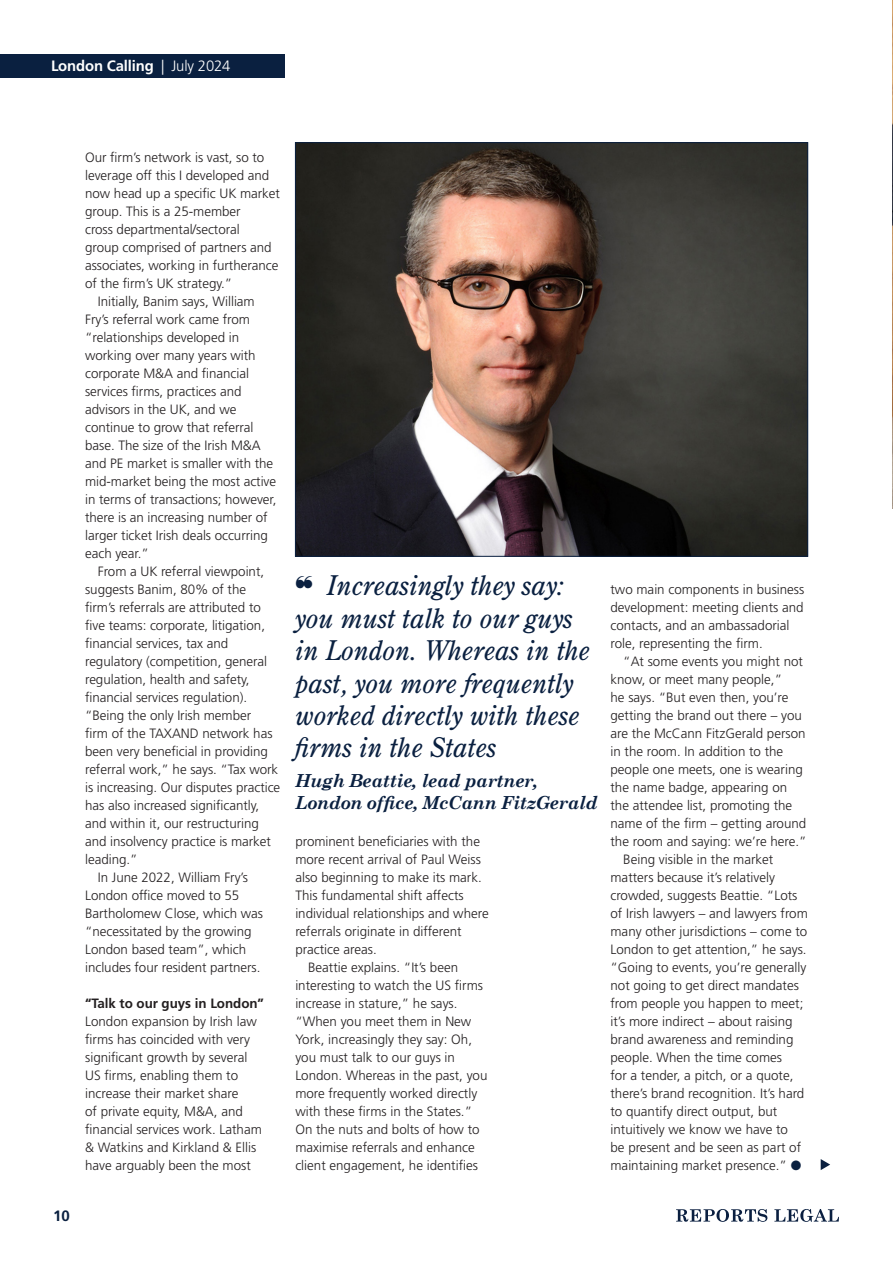
<style>
.page{position:relative;width:893px;height:1263px;background:#fff}
.page>*{position:absolute;margin:0;border:0;box-sizing:border-box;transform-origin:0 0}
.Pullquote{font:italic 27px/32.4px "Century Old Style Std";color:#0a2040}
.Pullquote-2{font:italic 700 18px/21.6px "Century Schoolbook";letter-spacing:-.02em;color:#0a2040}
.t1{font:700 15px "Frutiger LT Std";letter-spacing:-.01em;color:#fff}
.t2{font:700 15px "Frutiger LT Std";color:#0a2040}
.Par_no_indent{font:300 13.5px/18px "Frutiger LT Std";color:#231f20}
.Crosshead{font:700 13.5px "Frutiger LT Std";letter-spacing:-.005em;color:#231f20}
.s1{font-weight:300}
.s2{color:#0a2040}
</style>
<div class="page">
<div style="left:0;top:54px;width:285px;height:23px;background:#0a2040"></div>
<svg style="left:676px;top:1209px;width:91px;height:13px"></svg>
<svg style="left:774px;top:1209px;width:65px;height:13px"></svg>
<svg style="left:821px;top:1159px;width:9px;height:11px"></svg>
<img style="left:297px;top:144px;width:509px;height:410px">
<img style="left:892px;top:0;width:1px;height:508px">
<p class="t1" style="left:51px;top:57px;width:181px">London Calling <span class="s1">| July 2024</span></p>
<p class="t2" style="left:53px;top:1207px;width:18px">10</p>
<p class="Par_no_indent" style="left:85px;top:149px;width:196px">Our firm’s network is vast, so to leverage off this I developed and now head up a specific UK market group. This is a 25-member<br>cross departmental/sectoral<br>group comprised of partners and associates, working in furtherance of the firm’s UK strategy.”</p>
<p class="Par_no_indent" style="left:85px;top:293px;width:193px;text-indent:13px">Initially, Banim says, William<br>Fry’s referral work came from “relationships developed in working over many years with corporate M&amp;A and financial services firms, practices and advisors in the UK, and we continue to grow that referral base. The size of the Irish M&amp;A and PE market is smaller with the mid-market being the most active in terms of transactions; however, there is an increasing number of larger ticket Irish deals occurring each year.”</p>
<p class="Par_no_indent" style="left:85px;top:563px;width:197px;text-indent:13px">From a UK referral viewpoint, suggests Banim, 80% of the<br>firm’s referrals are attributed to five teams: corporate, litigation, financial services, tax and regulatory (competition, general regulation, health and safety, financial services regulation). “Being the only Irish member<br>firm of the TAXAND network has been very beneficial in providing referral work,” he says. “Tax work is increasing. Our disputes practice has also increased significantly, and within it, our restructuring and insolvency practice is market leading.”</p>
<p class="Par_no_indent" style="left:85px;top:869px;width:179px;text-indent:13px">In June 2022, William Fry’s<br>London office moved to 55<br>Bartholomew Close, which was “necessitated by the growing<br>London based team”, which includes four resident partners.</p>
<p class="Crosshead" style="left:85px;top:995px;width:180px">“Talk to our guys in London”</p>
<p class="Par_no_indent" style="left:85px;top:1013px;width:178px">London expansion by Irish law firms has coincided with very significant growth by several<br>US firms, enabling them to increase their market share<br>of private equity, M&amp;A, and financial services work. Latham &amp; Watkins and Kirkland &amp; Ellis have arguably been the most</p>
<p class="Pullquote" style="left:295px;top:569px;width:296px">❝ Increasingly they say: you must talk to our guys in London. Whereas in the past, you more frequently worked directly with these firms in the States</p>
<p class="Pullquote-2" style="left:295px;top:770px;width:304px">Hugh Beattie, lead partner,<br>London office, McCann FitzGerald</p>
<p class="Par_no_indent" style="left:295px;top:833px;width:195px">prominent beneficiaries with the more recent arrival of Paul Weiss also beginning to make its mark.<br>This fundamental shift affects individual relationships and where referrals originate in different practice areas.</p>
<p class="Par_no_indent" style="left:295px;top:959px;width:194px;text-indent:13px">Beattie explains. “It’s been interesting to watch the US firms increase in stature,” he says. “When you meet them in New<br>York, increasingly they say: Oh, you must talk to our guys in<br>London. Whereas in the past, you more frequently worked directly with these firms in the States.”<br>On the nuts and bolts of how to maximise referrals and enhance client engagement, he identifies</p>
<p class="Par_no_indent" style="left:610px;top:581px;width:195px">two main components in business development: meeting clients and contacts, and an ambassadorial role, representing the firm.</p>
<p class="Par_no_indent" style="left:610px;top:653px;width:198px;text-indent:13px">“At some events you might not know, or meet many people,”<br>he says. “But even then, you’re getting the brand out there – you are the McCann FitzGerald person in the room. In addition to the people one meets, one is wearing the name badge, appearing on the attendee list, promoting the name of the firm – getting around the room and saying: we’re here.”</p>
<p class="Par_no_indent" style="left:610px;top:851px;width:199px;text-indent:13px">Being visible in the market matters because it’s relatively crowded, suggests Beattie. “Lots of Irish lawyers – and lawyers from many other jurisdictions – come to<br>London to get attention,” he says. “Going to events, you’re generally not going to get direct mandates from people you happen to meet; it’s more indirect – about raising brand awareness and reminding people. When the time comes<br>for a tender, a pitch, or a quote, there’s brand recognition. It’s hard to quantify direct output, but intuitively we know we have to<br>be present and be seen as part of maintaining market presence.” <span class="s2">●</span></p>
</div>
